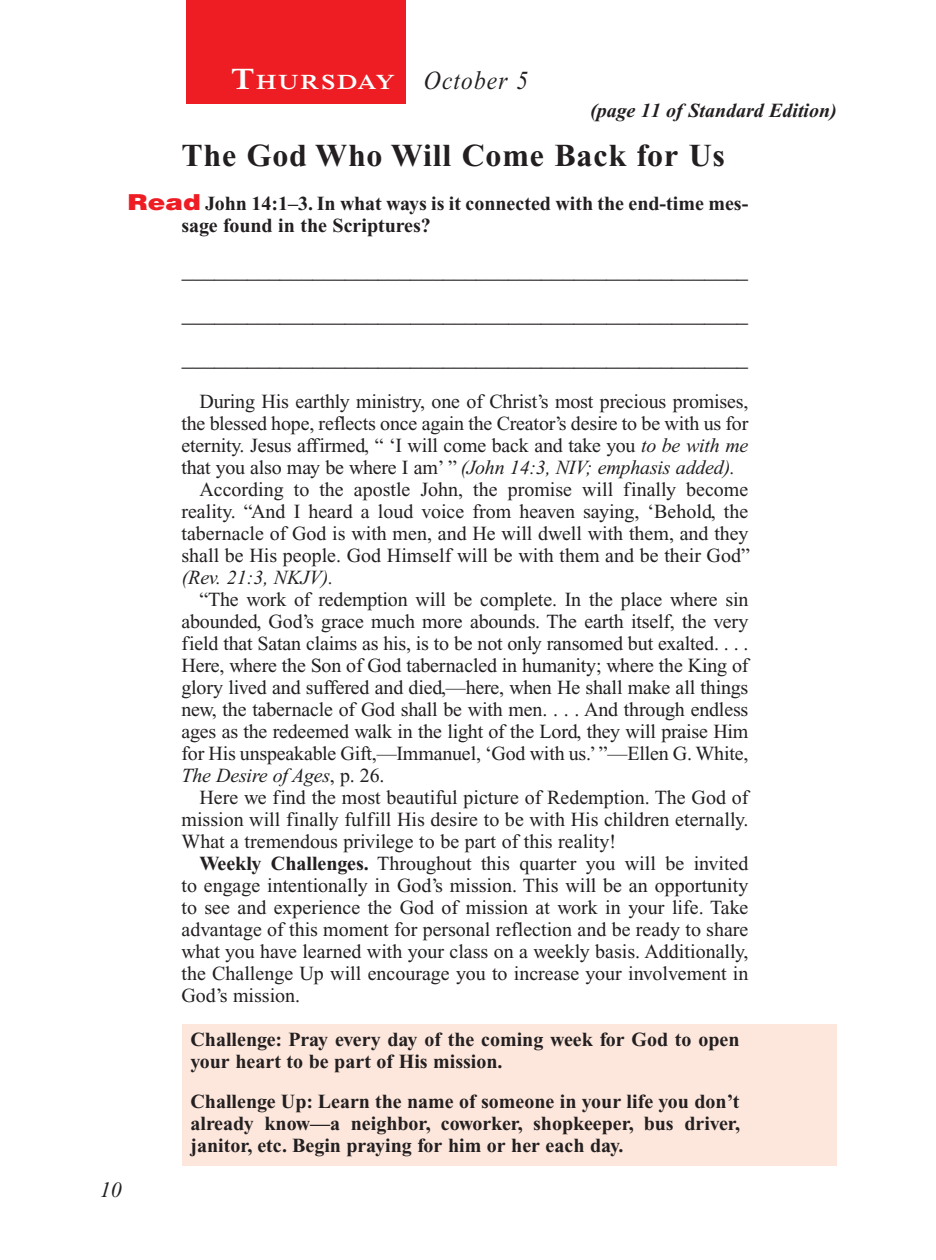
<style>
.page{position:relative;width:936px;height:1260px;background:#fff}
.page>*{position:absolute;margin:0;border:0;box-sizing:border-box;transform-origin:0 0}
.Head{font:700 32px "Times New Roman PS Std";letter-spacing:.025em;color:#231f20}
.Lesson_Dates{font:italic 26px "Times New Roman PS Std";letter-spacing:.05em;color:#231f20;scale:.9 1}
.Blank_Lines{font:22px "Times New Roman PS Std";color:#231f20}
.t1{font:italic 22px "Times New Roman PS Std";color:#231f20}
.Daily_Header{font:600 21px "Times NRMT Std";letter-spacing:.07em;color:#fff;scale:1.1 1}
.Body{font:20px/22px "Times New Roman PS Std";letter-spacing:-.01em;color:#231f20;text-align:justify}
.x-screened_box-text{font:700 20px/22px "Times New Roman PS Std";color:#231f20}
.Question_NO_SB{font:700 20px/22px "Times New Roman PS Std";color:#231f20}
.Page_from_SE{font:italic 700 20px "Times New Roman PS Std";color:#231f20}
.s1{font-size:30px}
.s2{font-family:"Helvetica LT Std";font-weight:900;font-size:22px;color:#ee1d23}
.s3{font-style:italic}
.s4{font-weight:700}
</style>
<div class="page">
<div style="left:186px;top:0;width:220px;height:103px;background:#ee1d23"></div>
<div style="left:183px;top:1025px;width:654px;height:141px;background:#fde7dc"></div>
<p class="Daily_Header" style="left:231px;top:70px;width:150px"><span class="s1">T</span>HURSDAY</p>
<p class="Lesson_Dates" style="left:424px;top:66px;width:117px">October 5</p>
<p class="Page_from_SE" style="left:590px;top:100px;width:248px">(page 11 of Standard Edition)</p>
<p class="Head" style="left:181px;top:138px;width:545px">The God Who Will Come Back for Us</p>
<p class="Question_NO_SB" style="left:181px;top:193px;width:568px;text-indent:-54px"><span class="s2">Read</span> John 14:1–3. In what ways is it connected with the end-time mes&shy;sage found in the Scriptures?</p>
<p class="Blank_Lines" style="left:182px;top:259px;width:568px">____________________________________________________</p>
<p class="Blank_Lines" style="left:182px;top:303px;width:568px">____________________________________________________</p>
<p class="t1" style="left:100px;top:1178px;width:23px">10</p>
<p class="Blank_Lines" style="left:182px;top:347px;width:568px">____________________________________________________</p>
<p class="Body" style="left:181px;top:391px;width:569px;text-indent:18px">During His earthly ministry, one of Christ’s most precious promises, the blessed hope, reflects once again the Creator’s desire to be with us for eternity. Jesus affirmed, “ ‘I will come back and take you <span class="s3">to be with me </span>that you also may be where I am’ ” <span class="s3">(John 14:3, NIV; emphasis added).</span></p>
<p class="Body" style="left:181px;top:479px;width:570px;text-indent:18px">According to the apostle John, the promise will finally become reality. “And I heard a loud voice from heaven saying, ‘Behold, the tabernacle of God is with men, and He will dwell with them, and they shall be His people. God Himself will be with them and be their God” <span class="s3">(Rev. 21:3, NKJV).</span></p>
<p class="Body" style="left:181px;top:589px;width:569px;text-align:left;text-indent:18px">“The work of redemption will be complete. In the place where sin abounded, God’s grace much more abounds. The earth itself, the very field that Satan claims as his, is to be not only ransomed but exalted. . . .<br>Here, where the Son of God tabernacled in humanity; where the King of glory lived and suffered and died,—here, when He shall make all things new, the tabernacle of God shall be with men. . . . And through endless ages as the redeemed walk in the light of the Lord, they will praise Him for His unspeakable Gift,—Immanuel, ‘God with us.’ ”—Ellen G. White, <span class="s3">The Desire of Ages</span>, p. 26.</p>
<p class="Body" style="left:181px;top:787px;width:569px;text-indent:18px">Here we find the most beautiful picture of Redemption. The God of mission will finally fulfill His desire to be with His children eternally.<br>What a tremendous privilege to be part of this reality!</p>
<p class="Body" style="left:181px;top:853px;width:569px;text-indent:18px"><span class="s4">Weekly Challenges.</span> Throughout this quarter you will be invited to engage intentionally in God’s mission. This will be an opportunity to see and experience the God of mission at work in your life. Take advantage of this moment for personal reflection and be ready to share what you have learned with your class on a weekly basis. Additionally, the Challenge Up will encourage you to increase your involvement in God’s mission.</p>
<p class="x-screened_box-text" style="left:190px;top:1029px;width:551px">Challenge: Pray every day of the coming week for God to open your heart to be part of His mission.</p>
<p class="x-screened_box-text" style="left:190px;top:1091px;width:551px;text-align:justify">Challenge Up: Learn the name of someone in your life you don’t already know—a neighbor, coworker, shopkeeper, bus driver, janitor, etc. Begin praying for him or her each day.</p>
</div>
